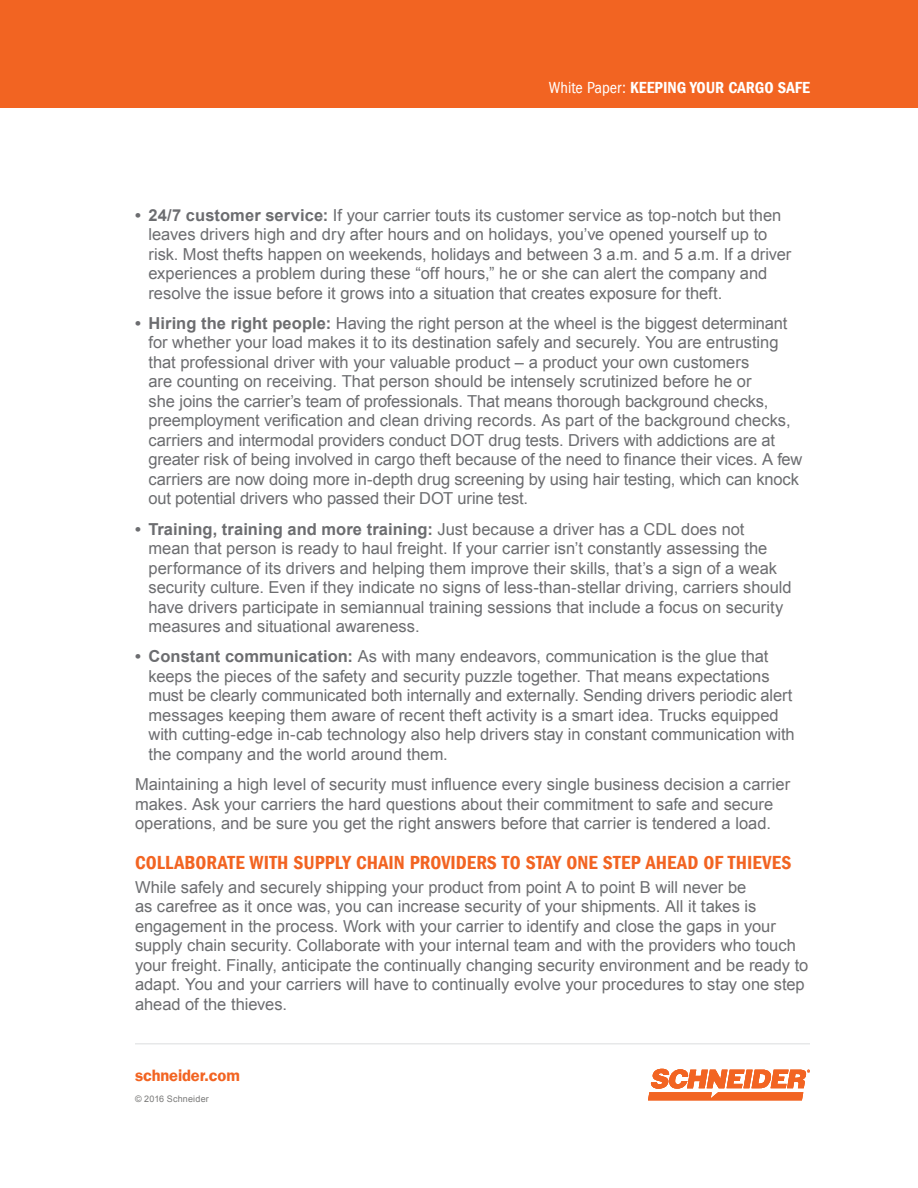
<style>
.page{position:relative;width:918px;height:1188px;background:#fff}
.page>*{position:absolute;margin:0;border:0;box-sizing:border-box;transform-origin:0 0}
.t1{font:19.5px "Franklin Gothic LT Com Dm Cn";letter-spacing:.005em;color:#f26422}
.t2{font:16.5px/19.5px "Arial";letter-spacing:-.005em;color:#6c6d70}
.t3{font:16.5px "Franklin Gothic LT Com Dm Cn";color:#fff}
.t4{font:16.5px "Franklin Gothic LT Com Dm";letter-spacing:-.01em;color:#f26422}
.t5{font:9px "Arial";letter-spacing:.02em;color:#797978}
.s1{font-family:"Franklin Gothic LT Com";font-stretch:condensed}
.s2{font-weight:700}
</style>
<div class="page">
<div style="left:0;top:0;width:918px;height:108px;background:#f26422"></div>
<svg style="left:648px;top:1069px;width:162px;height:31px"></svg>
<hr style="left:135px;top:1044px;width:675px;height:1px;background:#dcdddf">
<p class="t3" style="left:549px;top:78px;width:263px"><span class="s1">White Paper:</span> KEEPING YOUR CARGO SAFE</p>
<p class="t2" style="left:148px;top:205px;width:644px;text-indent:-13px"><span class="s2">• 24/7 customer service:</span> If your carrier touts its customer service as top-notch but then leaves drivers high and dry after hours and on holidays, you’ve opened yourself up to risk. Most thefts happen on weekends, holidays and between 3 a.m. and 5 a.m. If a driver experiences a problem during these “off hours,” he or she can alert the company and resolve the issue before it grows into a situation that creates exposure for theft.</p>
<p class="t2" style="left:148px;top:313px;width:655px;text-indent:-13px"><span class="s2">• Hiring the right people:</span> Having the right person at the wheel is the biggest determinant for whether your load makes it to its destination safely and securely. You are entrusting that professional driver with your valuable product – a product your own customers<br>are counting on receiving. That person should be intensely scrutinized before he or<br>she joins the carrier’s team of professionals. That means thorough background checks, preemployment verification and clean driving records. As part of the background checks, carriers and intermodal providers conduct DOT drug tests. Drivers with addictions are at greater risk of being involved in cargo theft because of the need to finance their vices. A few carriers are now doing more in-depth drug screening by using hair testing, which can knock out potential drivers who passed their DOT urine test.</p>
<p class="t2" style="left:148px;top:519px;width:645px;text-indent:-13px"><span class="s2">• Training, training and more training:</span> Just because a driver has a CDL does not<br>mean that person is ready to haul freight. If your carrier isn’t constantly assessing the performance of its drivers and helping them improve their skills, that’s a sign of a weak security culture. Even if they indicate no signs of less-than-stellar driving, carriers should have drivers participate in semiannual training sessions that include a focus on security measures and situational awareness.</p>
<p class="t2" style="left:148px;top:647px;width:648px;text-indent:-13px"><span class="s2">• Constant communication:</span> As with many endeavors, communication is the glue that keeps the pieces of the safety and security puzzle together. That means expectations must be clearly communicated both internally and externally. Sending drivers periodic alert messages keeping them aware of recent theft activity is a smart idea. Trucks equipped with cutting-edge in-cab technology also help drivers stay in constant communication with the company and the world around them.</p>
<p class="t2" style="left:135px;top:775px;width:657px">Maintaining a high level of security must influence every single business decision a carrier makes. Ask your carriers the hard questions about their commitment to safe and secure operations, and be sure you get the right answers before that carrier is tendered a load.</p>
<p class="t1" style="left:135px;top:851px;width:658px">COLLABORATE WITH SUPPLY CHAIN PROVIDERS TO STAY ONE STEP AHEAD OF THIEVES</p>
<p class="t2" style="left:135px;top:878px;width:675px">While safely and securely shipping your product from point A to point B will never be<br>as carefree as it once was, you can increase security of your shipments. All it takes is engagement in the process. Work with your carrier to identify and close the gaps in your supply chain security. Collaborate with your internal team and with the providers who touch your freight. Finally, anticipate the continually changing security environment and be ready to adapt. You and your carriers will have to continually evolve your procedures to stay one step ahead of the thieves.</p>
<p class="t4" style="left:135px;top:1066px;width:106px">schneider.com</p>
<p class="t5" style="left:135px;top:1092px;width:75px">© 2016 Schneider</p>
</div>
